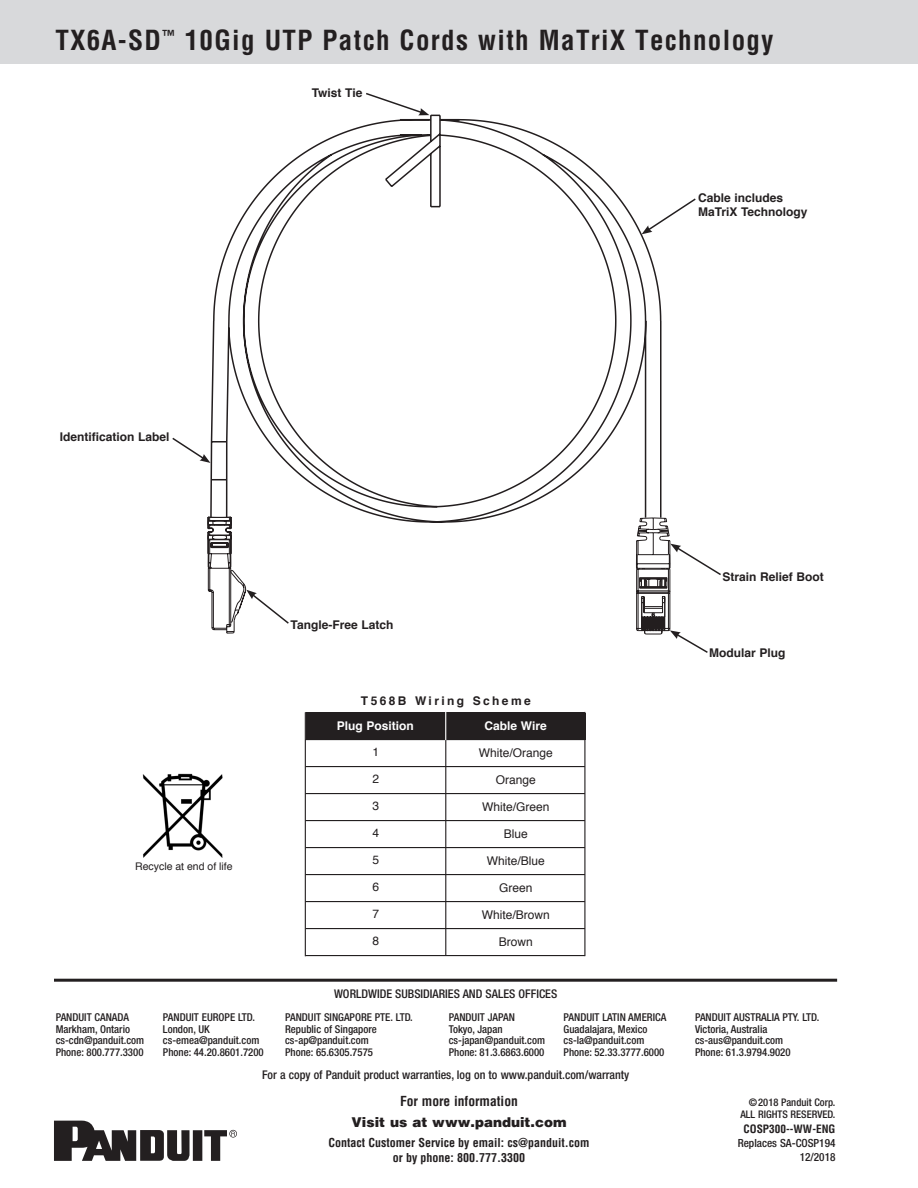
<style>
.page{position:relative;width:918px;height:1188px;background:#fff}
.page>*{position:absolute;margin:0;border:0;box-sizing:border-box;transform-origin:0 0}
.t1{font:700 condensed 27px "Helvetica";letter-spacing:.05em;color:#231f20}
.t2{font:900 13.5px "Helvetica";color:#231f20}
.t3{font:700 condensed 13.5px "Helvetica";color:#231f20}
.t4{font:500 condensed 12px "Helvetica Neue LT Std";color:#231f20}
.t5{font:700 12px/14.4px "Helvetica";color:#231f20}
.t6{font:12px "Helvetica";color:#231f20}
.t7{font:700 condensed 12px/15px "Helvetica";color:#231f20;text-align:center}
.t8{font:700 12px "Helvetica";color:#fff}
.t9{font:700 12px "Helvetica";letter-spacing:.2em;color:#231f20}
.t10{font:500 condensed 11.25px/14.2px "Helvetica Neue LT Std";color:#231f20;text-align:right}
.t11{font:700 condensed 11.25px "Helvetica";color:#231f20}
.t12{font:500 condensed 10.8px/11.6px "Helvetica Neue LT Std";color:#231f20}
.t13{font:500 condensed 10.5px/12px "Helvetica Neue LT Std";color:#231f20;text-align:right}
.t14{font:10.5px "Helvetica";color:#231f20}
</style>
<div class="page">
<div style="left:0;top:0;width:918px;height:64px;background:#d8d9db"></div>
<hr style="left:54px;top:979px;width:783px;height:3px;background:#231f20">
<svg style="left:54px;top:1121px;width:183px;height:40px"></svg>
<svg style="left:210px;top:115px;width:452px;height:402px"></svg>
<svg style="left:226px;top:517px;width:266px;height:117px"></svg>
<div style="left:306px;top:713px;width:279px;height:27px;background:#231f20"></div>
<hr style="left:305px;top:712px;width:280px;height:1px;background:#231f20">
<hr style="left:305px;top:766px;width:280px;height:1px;background:#231f20">
<hr style="left:305px;top:793px;width:280px;height:1px;background:#231f20">
<hr style="left:305px;top:820px;width:280px;height:1px;background:#231f20">
<hr style="left:305px;top:847px;width:280px;height:1px;background:#231f20">
<hr style="left:305px;top:874px;width:280px;height:1px;background:#231f20">
<hr style="left:305px;top:901px;width:280px;height:1px;background:#231f20">
<hr style="left:305px;top:928px;width:280px;height:1px;background:#231f20">
<hr style="left:305px;top:955px;width:280px;height:1px;background:#231f20">
<hr style="left:445px;top:712px;width:1px;height:244px;background:#231f20">
<hr style="left:305px;top:712px;width:1px;height:244px;background:#231f20">
<hr style="left:584px;top:712px;width:1px;height:244px;background:#231f20">
<hr style="left:445px;top:708px;width:1px;height:32px;background:#fff">
<img style="left:142px;top:773px;width:81px;height:84px">
<svg style="left:366px;top:92px;width:63px;height:23px"></svg>
<svg style="left:172px;top:437px;width:38px;height:26px"></svg>
<svg style="left:207px;top:516px;width:83px;height:117px"></svg>
<svg style="left:636px;top:517px;width:85px;height:136px"></svg>
<svg style="left:642px;top:197px;width:54px;height:37px"></svg>
<h1 class="t1" style="left:56px;top:24px;width:719px">TX6A-SD<sup>™</sup> 10Gig UTP Patch Cords with MaTriX Technology</h1>
<p class="t5" style="left:312px;top:85px;width:52px">Twist Tie</p>
<p class="t5" style="left:60px;top:430px;width:111px">Identification Label</p>
<p class="t14" style="left:135px;top:858px;width:99px">Recycle at end of life</p>
<p class="t5" style="left:291px;top:618px;width:104px">Tangle-Free Latch</p>
<p class="t9" style="left:361px;top:691px;width:171px">T568B Wiring Scheme</p>
<p class="t8" style="left:337px;top:716px;width:79px">Plug Position</p>
<p class="t8" style="left:485px;top:716px;width:64px">Cable Wire</p>
<p class="t6" style="left:373px;top:743px;width:8px">1</p>
<p class="t6" style="left:479px;top:743px;width:76px">White/Orange</p>
<p class="t6" style="left:373px;top:770px;width:8px">2</p>
<p class="t6" style="left:496px;top:770px;width:42px">Orange</p>
<p class="t6" style="left:373px;top:797px;width:8px">3</p>
<p class="t6" style="left:482px;top:797px;width:69px">White/Green</p>
<p class="t6" style="left:373px;top:824px;width:8px">4</p>
<p class="t6" style="left:504px;top:824px;width:26px">Blue</p>
<p class="t6" style="left:373px;top:851px;width:8px">5</p>
<p class="t6" style="left:487px;top:851px;width:60px">White/Blue</p>
<p class="t6" style="left:373px;top:878px;width:8px">6</p>
<p class="t6" style="left:499px;top:878px;width:35px">Green</p>
<p class="t6" style="left:373px;top:905px;width:8px">7</p>
<p class="t6" style="left:482px;top:905px;width:70px">White/Brown</p>
<p class="t6" style="left:373px;top:932px;width:8px">8</p>
<p class="t6" style="left:499px;top:932px;width:36px">Brown</p>
<p class="t4" style="left:334px;top:986px;width:225px">WORLDWIDE SUBSIDIARIES AND SALES OFFICES</p>
<p class="t5" style="left:698px;top:191px;width:111px">Cable includes<br>MaTriX Technology</p>
<p class="t5" style="left:722px;top:570px;width:103px">Strain Relief Boot</p>
<p class="t5" style="left:709px;top:646px;width:78px">Modular Plug</p>
<p class="t12" style="left:564px;top:1011px;width:104px">PANDUIT LATIN AMERICA<br>Guadalajara, Mexico cs-la@panduit.com<br>Phone: 52.33.3777.6000</p>
<p class="t12" style="left:285px;top:1011px;width:129px">PANDUIT SINGAPORE PTE. LTD.<br>Republic of Singapore cs-ap@panduit.com<br>Phone: 65.6305.7575</p>
<p class="t12" style="left:695px;top:1011px;width:126px">PANDUIT AUSTRALIA PTY. LTD.<br>Victoria, Australia cs-aus@panduit.com<br>Phone: 61.3.9794.9020</p>
<p class="t12" style="left:56px;top:1011px;width:90px">PANDUIT CANADA<br>Markham, Ontario cs-cdn@panduit.com<br>Phone: 800.777.3300</p>
<p class="t12" style="left:163px;top:1011px;width:102px">PANDUIT EUROPE LTD.<br>London, UK cs-emea@panduit.com<br>Phone: 44.20.8601.7200</p>
<p class="t12" style="left:449px;top:1011px;width:98px">PANDUIT JAPAN<br>Tokyo, Japan cs-japan@panduit.com<br>Phone: 81.3.6863.6000</p>
<p class="t4" style="left:262px;top:1068px;width:369px">For a copy of Panduit product warranties, log on to www.panduit.com/warranty</p>
<p class="t3" style="left:400px;top:1093px;width:119px">For more information</p>
<p class="t2" style="left:351px;top:1113px;width:217px">Visit us at www.panduit.com</p>
<p class="t7" style="left:328px;top:1135px;width:263px">Contact Customer Service by email: cs@panduit.com or by phone: 800.777.3300</p>
<p class="t13" style="left:741px;top:1096px;width:96px">©2018 Panduit Corp.<br>ALL RIGHTS RESERVED.</p>
<p class="t11" style="left:744px;top:1121px;width:93px">COSP300--WW-ENG</p>
<p class="t10" style="left:738px;top:1135px;width:99px">Replaces SA-COSP194<br>12/2018</p>
</div>
